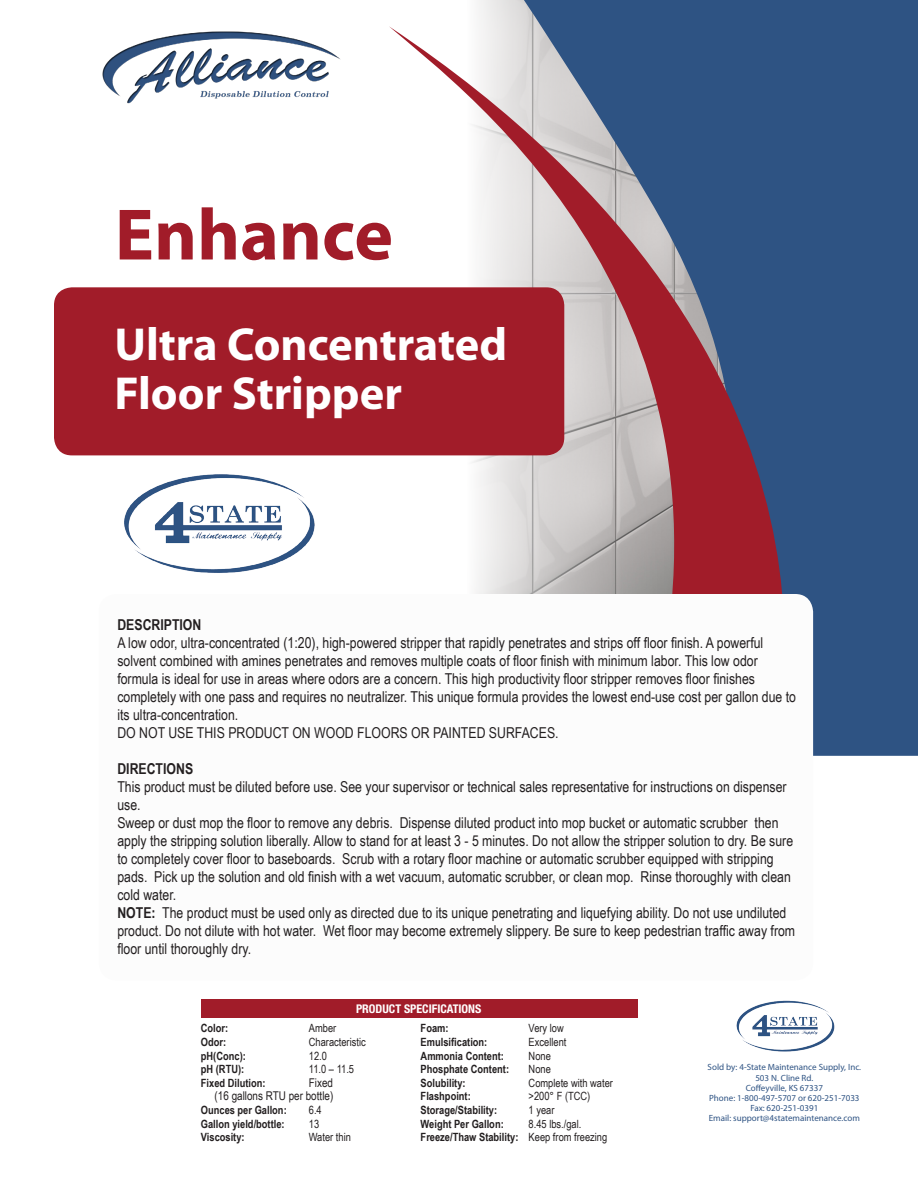
<style>
.page{position:relative;width:918px;height:1188px;background:#fff}
.page>*{position:absolute;margin:0;border:0;box-sizing:border-box;transform-origin:0 0}
.t1{font:700 73.5px "Myriad";color:#a11c29}
.t2{font:700 46.5px "Myriad";color:#fff}
.t3{font:15px/18px "Arial Narrow";color:#231f20}
.t4{font:700 15px "Arial Narrow";color:#231f20}
.t5{font:12.15px "Arial Narrow";color:#231f20}
.t6{font:700 condensed 12px "Helvetica Neue";color:#fff}
.t7{font:700 11.4px "Arial Narrow";color:#231f20}
.t8{font:11.4px "Arial Narrow";color:#231f20}
.t9{font:9px "Myriad Pro";color:#2e5383}
.s1{font-weight:700}
.s2{font-weight:400}
</style>
<div class="page">
<div style="left:524px;top:0;width:394px;height:756px;background:#2e5383"></div>
<div style="left:54px;top:287px;width:510px;height:168px;background:#a11c29;border-radius:18px"></div>
<img style="left:736px;top:1000px;width:99px;height:52px">
<svg style="left:389px;top:26px;width:508px;height:730px"></svg>
<div style="left:99px;top:594px;width:714px;height:386px;background:#fcfcfc;border-radius:18px"></div>
<img style="left:102px;top:31px;width:239px;height:73px">
<img style="left:124px;top:474px;width:191px;height:99px">
<div style="left:201px;top:999px;width:436px;height:18px;background:#a11c29"></div>
<p class="t1" style="left:115px;top:197px;width:280px">Enhance</p>
<p class="t2" style="left:114px;top:320px;width:394px">Ultra Concentrated</p>
<p class="t2" style="left:114px;top:370px;width:289px">Floor Stripper</p>
<p class="t4" style="left:117px;top:613px;width:86px">DESCRIPTION</p>
<p class="t3" style="left:117px;top:633px;width:680px">A low odor, ultra-concentrated (1:20), high-powered stripper that rapidly penetrates and strips off floor finish. A powerful solvent combined with amines penetrates and removes multiple coats of floor finish with minimum labor. This low odor formula is ideal for use in areas where odors are a concern. This high productivity floor stripper removes floor finishes completely with one pass and requires no neutralizer. This unique formula provides the lowest end-use cost per gallon due to its ultra-concentration.</p>
<p class="t3" style="left:117px;top:723px;width:443px">DO NOT USE THIS PRODUCT ON WOOD FLOORS OR PAINTED SURFACES.</p>
<p class="t4" style="left:117px;top:757px;width:77px">DIRECTIONS</p>
<p class="t3" style="left:117px;top:777px;width:671px">This product must be diluted before use. See your supervisor or technical sales representative for instructions on dispenser use.</p>
<p class="t3" style="left:117px;top:813px;width:677px">Sweep or dust mop the floor to remove any debris. Dispense diluted product into mop bucket or automatic scrubber then apply the stripping solution liberally. Allow to stand for at least 3 - 5 minutes. Do not allow the stripper solution to dry. Be sure to completely cover floor to baseboards. Scrub with a rotary floor machine or automatic scrubber equipped with stripping pads. Pick up the solution and old finish with a wet vacuum, automatic scrubber, or clean mop. Rinse thoroughly with clean cold water.</p>
<p class="t3" style="left:117px;top:903px;width:679px"><span class="s1">NOTE:</span> The product must be used only as directed due to its unique penetrating and liquefying ability. Do not use undiluted product. Do not dilute with hot water. Wet floor may become extremely slippery. Be sure to keep pedestrian traffic away from floor until thoroughly dry.</p>
<p class="t6" style="left:356px;top:1001px;width:127px">PRODUCT SPECIFICATIONS</p>
<p class="t7" style="left:201px;top:1020px;width:29px">Color:</p>
<p class="t8" style="left:309px;top:1020px;width:29px">Amber</p>
<p class="t7" style="left:201px;top:1033px;width:27px">Odor:</p>
<p class="t8" style="left:309px;top:1034px;width:58px">Characteristic</p>
<p class="t7" style="left:201px;top:1047px;width:46px">pH(Conc):</p>
<p class="t8" style="left:309px;top:1047px;width:20px">12.0</p>
<p class="t7" style="left:201px;top:1061px;width:45px">pH (RTU):</p>
<p class="t8" style="left:309px;top:1061px;width:47px">11.0 – 11.5</p>
<p class="t7" style="left:201px;top:1074px;width:66px">Fixed Dilution:</p>
<p class="t5" style="left:309px;top:1074px;width:26px">Fixed</p>
<p class="t5" style="left:215px;top:1087px;width:120px">(16 gallons RTU per bottle)</p>
<p class="t7" style="left:201px;top:1101px;width:87px">Ounces per Gallon:</p>
<p class="t8" style="left:309px;top:1102px;width:14px">6.4</p>
<p class="t7" style="left:201px;top:1115px;width:85px">Gallon yield/bottle:</p>
<p class="t8" style="left:309px;top:1115px;width:12px">13</p>
<p class="t7" style="left:201px;top:1129px;width:45px">Viscosity:</p>
<p class="t8" style="left:309px;top:1129px;width:44px">Water thin</p>
<p class="t7" style="left:421px;top:1020px;width:29px">Foam:</p>
<p class="t8" style="left:529px;top:1020px;width:37px">Very low</p>
<p class="t7" style="left:421px;top:1033px;width:68px">Emulsification:</p>
<p class="t8" style="left:529px;top:1034px;width:39px">Excellent</p>
<p class="t7" style="left:421px;top:1047px;width:85px">Ammonia Content:</p>
<p class="t8" style="left:529px;top:1047px;width:24px">None</p>
<p class="t7" style="left:421px;top:1061px;width:90px">Phosphate Content:</p>
<p class="t8" style="left:529px;top:1061px;width:24px">None</p>
<p class="t7" style="left:421px;top:1074px;width:47px">Solubility:</p>
<p class="t8" style="left:529px;top:1074px;width:86px">Complete with water</p>
<p class="t7" style="left:421px;top:1088px;width:52px">Flashpoint:</p>
<p class="t8" style="left:529px;top:1088px;width:63px">&gt;200° F (TCC)</p>
<p class="t7" style="left:421px;top:1101px;width:78px">Storage/Stability:</p>
<p class="t8" style="left:529px;top:1102px;width:27px">1 year</p>
<p class="t7" style="left:421px;top:1115px;width:85px">Weight Per Gallon:</p>
<p class="t8" style="left:529px;top:1115px;width:54px">8.45 lbs./gal.</p>
<p class="t7" style="left:421px;top:1129px;width:188px">Freeze/Thaw Stability: <span class="s2">Keep from freezing</span></p>
<p class="t9" style="left:708px;top:1062px;width:155px">Sold by: 4-State Maintenance Supply, Inc.</p>
<p class="t9" style="left:755px;top:1072px;width:60px">503 N. Cline Rd.</p>
<p class="t9" style="left:746px;top:1082px;width:79px">Coffeyville, KS 67337</p>
<p class="t9" style="left:709px;top:1092px;width:152px">Phone: 1-800-497-5707 or 620-251-7033</p>
<p class="t9" style="left:750px;top:1103px;width:69px">Fax: 620-251-0391</p>
<p class="t9" style="left:709px;top:1113px;width:152px">Email: support@4statemaintenance.com</p>
</div>
